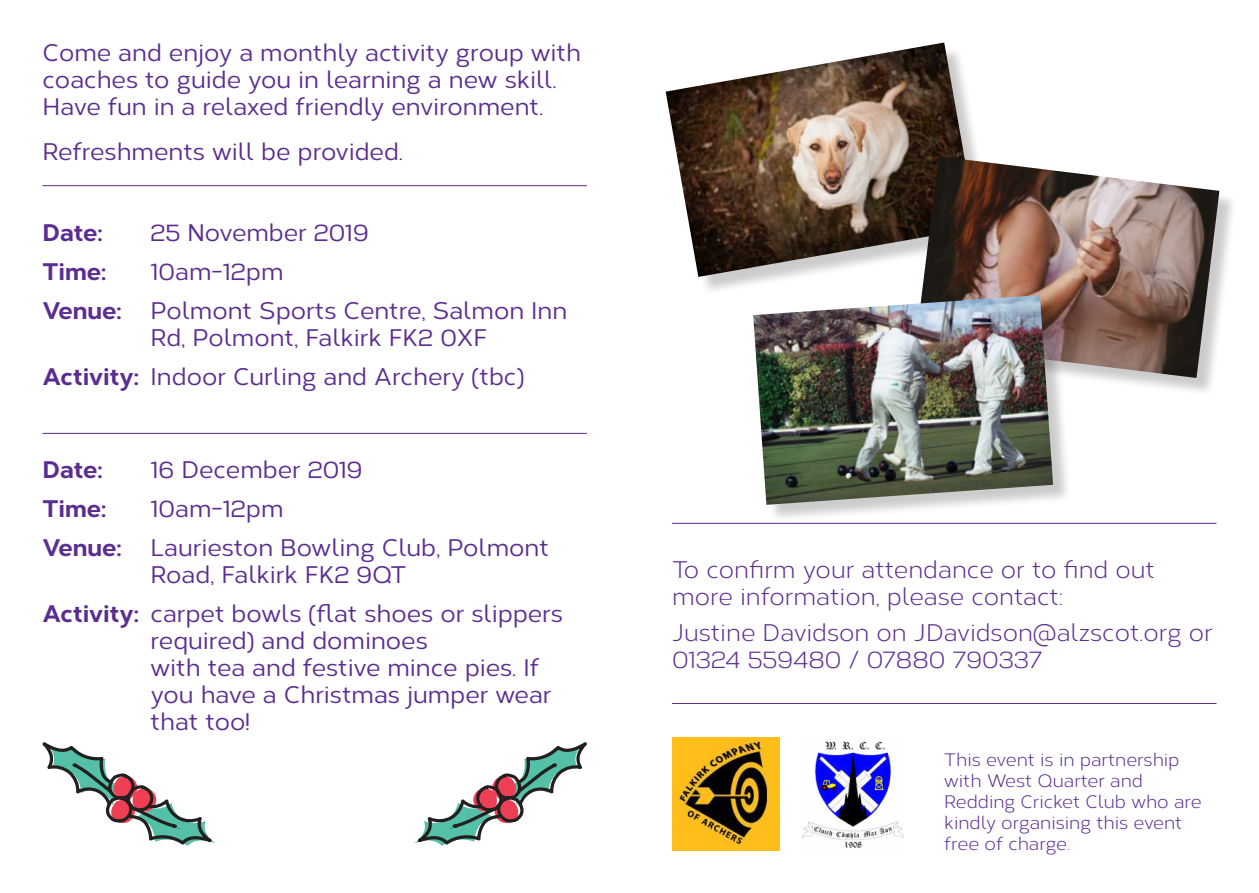
<style>
.page{position:relative;width:1259px;height:893px;background:#fff}
.page>*{position:absolute;margin:0;border:0;box-sizing:border-box;transform-origin:0 0}
.t1{font:500 24px/27px "Corbert";color:#5c2d91}
.t2{font:24px/27px "Corbert";color:#5c2d91}
.t3{font:800 24px "Corbert";color:#5c2d91}
.t4{font:18px/21px "Corbert";color:#5c2d91}
.s1{font-weight:800}
</style>
<div class="page">
<hr style="left:43px;top:185px;width:544px;height:1px;background:#5c2d91">
<hr style="left:43px;top:433px;width:544px;height:1px;background:#5c2d91">
<hr style="left:672px;top:523px;width:544px;height:1px;background:#5c2d91">
<hr style="left:672px;top:703px;width:544px;height:1px;background:#5c2d91">
<img style="left:672px;top:738px;width:107px;height:112px">
<img style="left:802px;top:740px;width:101px;height:109px">
<div style="left:668px;top:45px;width:326px;height:250px;background:#221f1f;opacity:.23"></div>
<img style="left:665px;top:43px;width:312px;height:234px">
<div style="left:918px;top:159px;width:319px;height:237px;background:#221f1f;opacity:.23"></div>
<img style="left:915px;top:156px;width:304px;height:222px">
<div style="left:756px;top:298px;width:315px;height:225px;background:#221f1f;opacity:.23"></div>
<img style="left:753px;top:295px;width:300px;height:210px">
<svg style="left:414px;top:742px;width:173px;height:104px"></svg>
<svg style="left:42px;top:742px;width:174px;height:104px"></svg>
<p class="t1" style="left:43px;top:41px;width:540px">Come and enjoy a monthly activity group with coaches to guide you in learning a new skill.<br>Have fun in a relaxed friendly environment.</p>
<p class="t1" style="left:43px;top:140px;width:362px">Refreshments will be provided.</p>
<p class="t3" style="left:43px;top:224px;width:62px">Date:</p>
<p class="t1" style="left:151px;top:221px;width:220px">25 November 2019</p>
<p class="t3" style="left:43px;top:263px;width:65px">Time:</p>
<p class="t1" style="left:43px;top:254px;width:526px;line-height:39px;text-indent:108px">10am-12pm<br><span class="s1">Venue:</span> Polmont Sports Centre, Salmon Inn</p>
<p class="t1" style="left:43px;top:320px;width:483px;line-height:39px;text-indent:108px">Rd, Polmont, Falkirk FK2 0XF<br><span class="s1">Activity:</span> Indoor Curling and Archery (tbc)</p>
<p class="t3" style="left:43px;top:461px;width:62px">Date:</p>
<p class="t1" style="left:151px;top:458px;width:213px">16 December 2019</p>
<p class="t3" style="left:43px;top:500px;width:65px">Time:</p>
<p class="t1" style="left:43px;top:491px;width:508px;line-height:39px;text-indent:108px">10am-12pm<br><span class="s1">Venue:</span> Laurieston Bowling Club, Polmont</p>
<p class="t1" style="left:43px;top:557px;width:522px;line-height:39px;text-indent:108px">Road, Falkirk FK2 9QT<br><span class="s1">Activity:</span> carpet bowls (flat shoes or slippers</p>
<p class="t1" style="left:151px;top:629px;width:402px">required) and dominoes<br>with tea and festive mince pies. If you have a Christmas jumper wear that too!</p>
<p class="t2" style="left:672px;top:559px;width:484px">To confirm your attendance or to find out more information, please contact:</p>
<p class="t2" style="left:672px;top:622px;width:542px">Justine Davidson on JDavidson@alzscot.org or<br>01324 559480 / 07880 790337</p>
<p class="t4" style="left:944px;top:751px;width:259px">This event is in partnership with West Quarter and<br>Redding Cricket Club who are kindly organising this event free of charge.</p>
</div>
